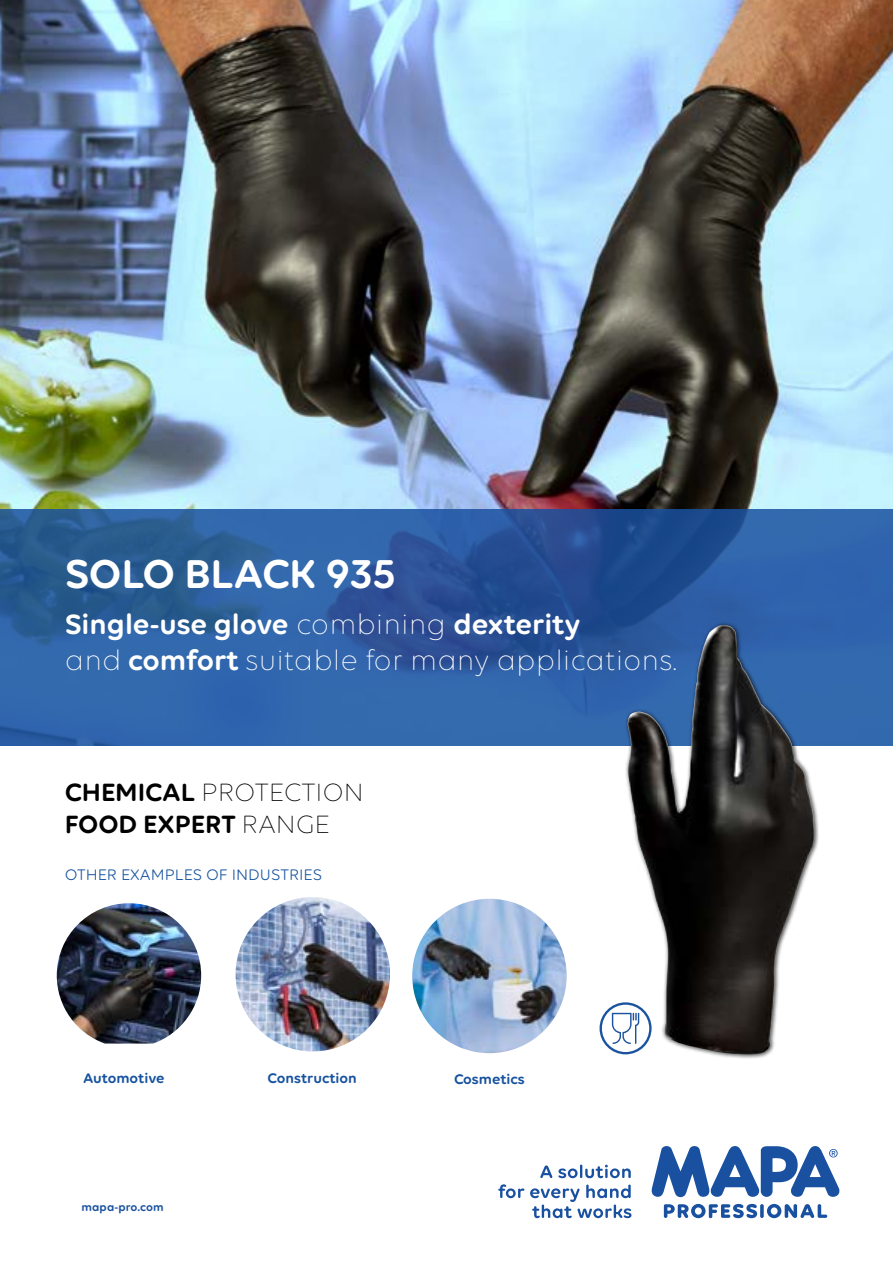
<style>
.page{position:relative;width:893px;height:1263px;background:#fff}
.page>*{position:absolute;margin:0;border:0;box-sizing:border-box;transform-origin:0 0}
.t1{font:600 43.5px "Volte Rounded";color:#fff}
.t2{font:300 30px/36px "Volte Rounded";color:#fff}
.t3{font:600 27px/32.4px "Volte Rounded";color:#000}
.t4{font:16.5px "Volte Rounded";color:#16529f}
.t5{font:600 15px "Volte Rounded";color:#16529f}
.t6{font:600 12px "Volte Rounded";letter-spacing:.01em;color:#1951a0}
.s1{font-weight:600}
.s2{font-weight:300}
</style>
<div class="page">
<img style="left:0;top:0;width:893px;height:509px">
<svg style="left:0;top:509px;width:893px;height:236px;background:#2c5ea1"></svg>
<div style="left:625px;top:623px;width:194px;height:436px;background:#000;opacity:.7"></div>
<img style="left:699px;top:625px;width:25px;height:41px">
<img style="left:57px;top:903px;width:144px;height:140px">
<svg style="left:498px;top:1184px;width:133px;height:34px"></svg>
<svg style="left:540px;top:1164px;width:91px;height:14px"></svg>
<svg style="left:651px;top:1146px;width:189px;height:72px"></svg>
<img style="left:236px;top:897px;width:154px;height:154px;border-radius:77px">
<img style="left:412px;top:899px;width:155px;height:154px;border-radius:77px">
<svg style="left:599px;top:1002px;width:53px;height:52px"></svg>
<h1 class="t1" style="left:65px;top:548px;width:333px">SOLO BLACK 935</h1>
<p class="t2" style="left:65px;top:605px;width:614px"><span class="s1">Single-use glove</span> combining <span class="s1">dexterity<br></span>and <span class="s1">comfort</span> suitable for many applications.</p>
<p class="t3" style="left:65px;top:775px;width:301px">CHEMICAL <span class="s2">PROTECTION<br></span>FOOD EXPERT <span class="s2">RANGE</span></p>
<p class="t4" style="left:65px;top:865px;width:259px">OTHER EXAMPLES OF INDUSTRIES</p>
<p class="t5" style="left:83px;top:1070px;width:83px">Automotive</p>
<p class="t6" style="left:81px;top:1200px;width:84px">mapa-pro.com</p>
<p class="t5" style="left:268px;top:1069px;width:91px">Construction</p>
<p class="t5" style="left:454px;top:1070px;width:72px">Cosmetics</p>
</div>
